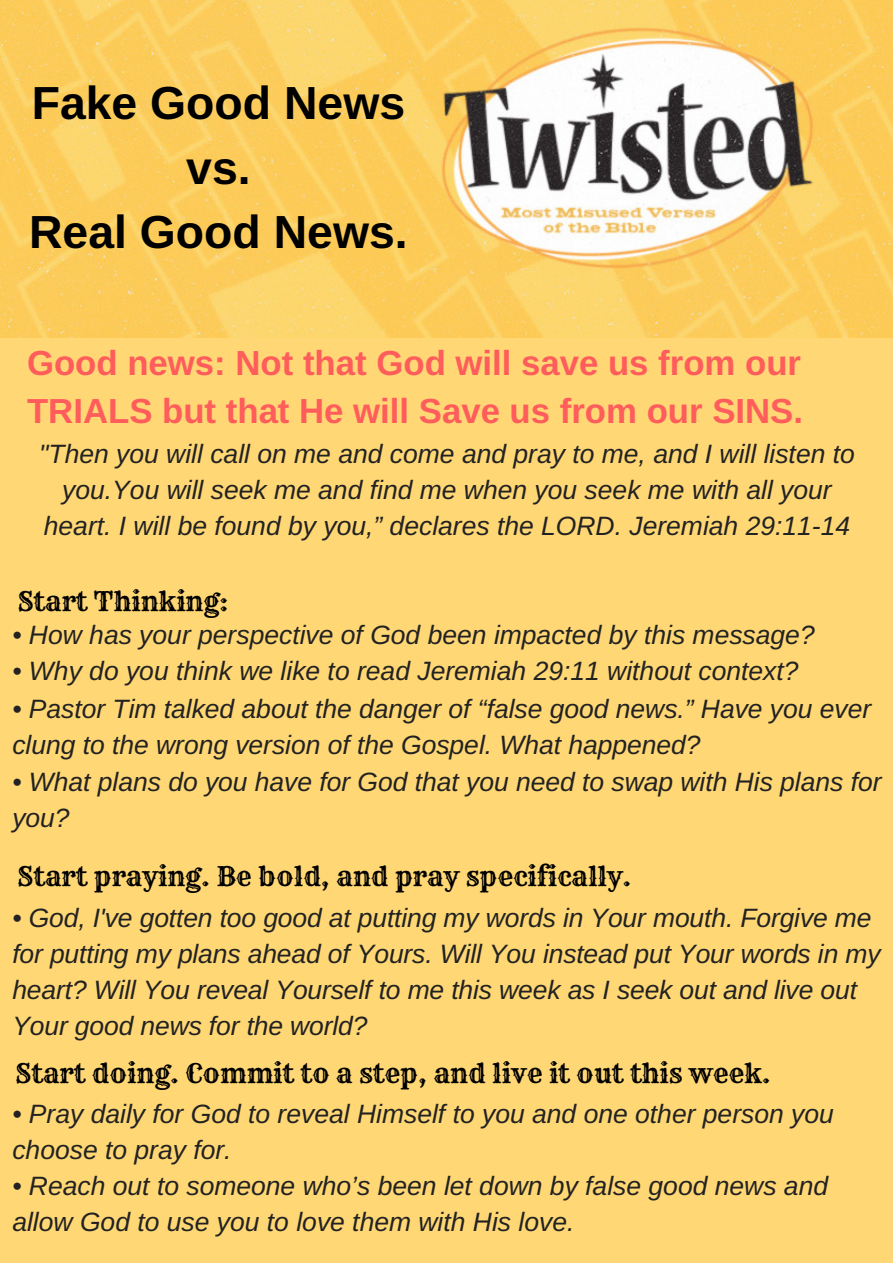
<style>
.page{position:relative;width:893px;height:1263px;background:#ffd774}
.page>*{position:absolute;margin:0;border:0;box-sizing:border-box;transform-origin:0 0}
.t1{font:700 46.35px/64.2px "Arimo";color:#000;text-align:center}
.t2{font:700 34.8px/48.4px "Arimo";color:#ff5c5c}
.t3{font:italic 26.55px/36px "Arimo";color:#222}
.t4{font:26.55px "Rye";color:#000}
</style>
<div class="page">
<img style="left:0;top:0;width:893px;height:338px">
<h1 class="t1" style="left:29px;top:71px;width:380px">Fake Good News vs.<br>Real Good News.</h1>
<h2 class="t2" style="left:27px;top:339px;width:777px">Good news: Not that God will save us from our<br>TRIALS but that He will Save us from our SINS.</h2>
<p class="t3" style="left:39px;top:436px;width:817px;text-align:center">"Then you will call on me and come and pray to me, and I will listen to you.You will seek me and find me when you seek me with all your heart. I will be found by you,” declares the LORD. Jeremiah 29:11-14</p>
<p class="t4" style="left:17px;top:585px;width:212px">Start Thinking:</p>
<p class="t3" style="left:12px;top:617px;width:804px">• How has your perspective of God been impacted by this message?</p>
<p class="t3" style="left:12px;top:653px;width:788px">• Why do you think we like to read Jeremiah 29:11 without context?</p>
<p class="t3" style="left:12px;top:691px;width:860px">• Pastor Tim talked about the danger of “false good news.” Have you ever clung to the wrong version of the Gospel. What happened?</p>
<p class="t3" style="left:12px;top:763px;width:871px">• What plans do you have for God that you need to swap with His plans for you?</p>
<p class="t4" style="left:17px;top:860px;width:616px">Start praying. Be bold, and pray specifically.</p>
<p class="t3" style="left:12px;top:899px;width:870px">• God, I've gotten too good at putting my words in Your mouth. Forgive me for putting my plans ahead of Yours. Will You instead put Your words in my heart? Will You reveal Yourself to me this week as I seek out and live out Your good news for the world?</p>
<p class="t4" style="left:15px;top:1057px;width:757px">Start doing. Commit to a step, and live it out this week.</p>
<p class="t3" style="left:12px;top:1095px;width:823px">• Pray daily for God to reveal Himself to you and one other person you choose to pray for.</p>
<p class="t3" style="left:12px;top:1167px;width:817px">• Reach out to someone who’s been let down by false good news and allow God to use you to love them with His love.</p>
</div>
